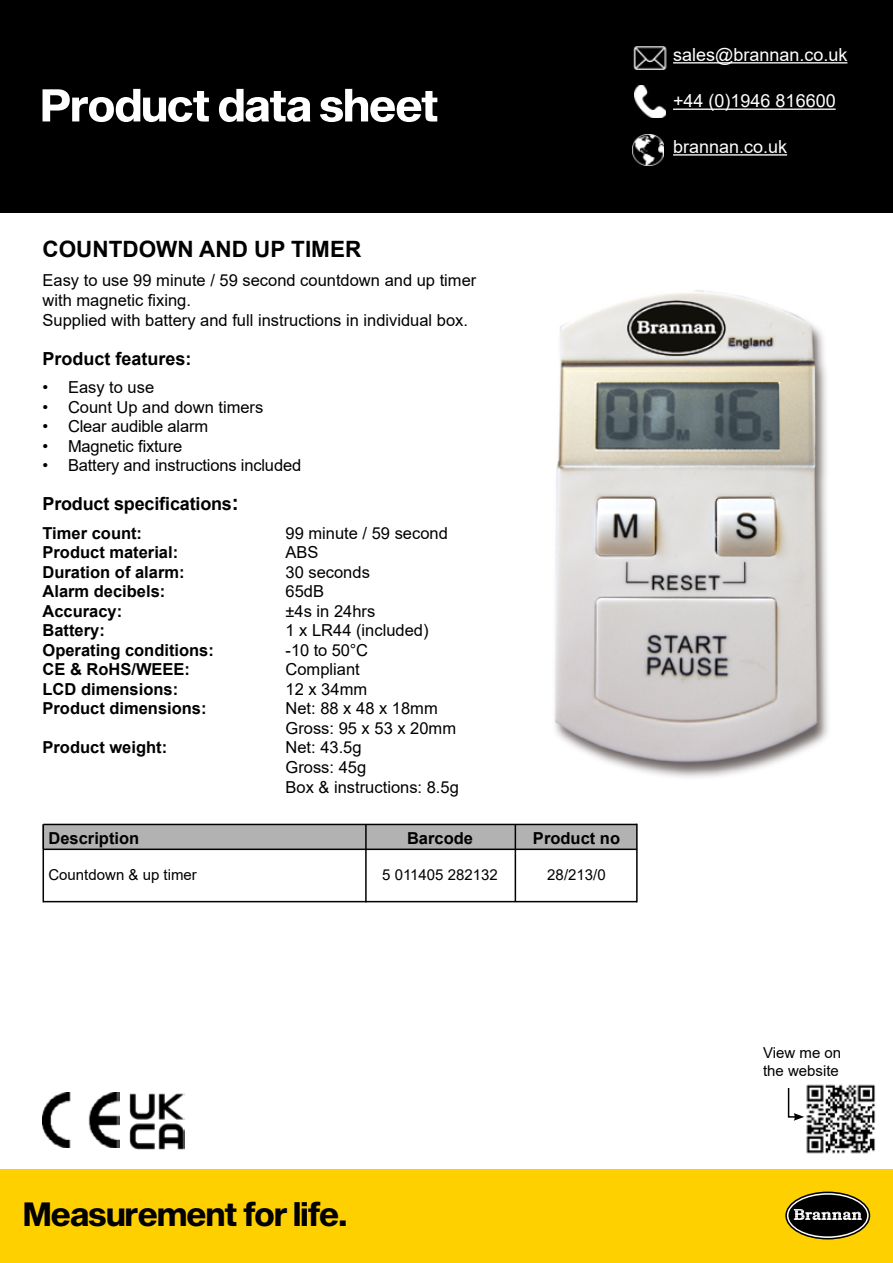
<style>
.page{position:relative;width:893px;height:1263px;background:#fff}
.page>*{position:absolute;margin:0;border:0;box-sizing:border-box;transform-origin:0 0}
.t1{font:33px "Sequel Sans Bold Disp";color:#000}
.t2{font:700 22.5px "Arial";color:#000}
.t3{font:18px "Arial";color:#fff}
.t4{font:700 18px "Arial";letter-spacing:-.01em;color:#000}
.t5{font:16.5px/19.5px "Arial";color:#000}
.t6{font:700 16.5px "Arial";color:#000}
.t7{font:15px/18px "Arial";color:#000}
.s1{font-size:21px}
</style>
<div class="page">
<div style="left:0;top:0;width:893px;height:213px;background:#000"></div>
<div style="left:0;top:1169px;width:893px;height:94px;background:#ffd000"></div>
<svg style="left:786px;top:1192px;width:83px;height:47px"></svg>
<div style="left:785px;top:1191px;width:85px;height:48px;border:2px solid #000;border-radius:50%"></div>
<div style="left:788px;top:1195px;width:79px;height:41px;background:#000;border-radius:50%"></div>
<svg style="left:794px;top:1209px;width:68px;height:11px"></svg>
<img style="left:633px;top:47px;width:34px;height:22px">
<hr style="left:673px;top:62px;width:174px;height:2px;background:#fff">
<img style="left:635px;top:86px;width:30px;height:32px">
<hr style="left:673px;top:109px;width:163px;height:1px;background:#fff">
<img style="left:633px;top:134px;width:31px;height:32px">
<hr style="left:673px;top:154px;width:114px;height:2px;background:#fff">
<svg style="left:43px;top:89px;width:394px;height:33px"></svg>
<img style="left:554px;top:290px;width:274px;height:488px">
<div style="left:43px;top:824px;width:594px;height:25px;background:#b3b2b2"></div>
<hr style="left:43px;top:824px;width:594px;height:1px;background:#000">
<hr style="left:43px;top:848px;width:594px;height:2px;background:#000">
<hr style="left:43px;top:824px;width:1px;height:78px;background:#000">
<hr style="left:365px;top:825px;width:2px;height:77px;background:#000">
<hr style="left:515px;top:824px;width:1px;height:78px;background:#000">
<hr style="left:636px;top:824px;width:2px;height:78px;background:#000">
<hr style="left:43px;top:901px;width:594px;height:1px;background:#000">
<img style="left:43px;top:1093px;width:76px;height:55px">
<img style="left:129px;top:1093px;width:56px;height:56px">
<img style="left:806px;top:1084px;width:69px;height:70px">
<svg style="left:787px;top:1088px;width:17px;height:33px"></svg>
<h2 class="t2" style="left:43px;top:233px;width:320px">COUNTDOWN AND UP TIMER</h2>
<p class="t5" style="left:43px;top:270px;width:435px">Easy to use 99 minute / 59 second countdown and up timer with magnetic fixing.<br>Supplied with battery and full instructions in individual box.</p>
<p class="t4" style="left:43px;top:346px;width:151px">Product features:</p>
<p class="t5" style="left:43px;top:378px;width:113px">• Easy to use</p>
<p class="t5" style="left:43px;top:397px;width:222px">• Count Up and down timers</p>
<p class="t5" style="left:43px;top:417px;width:167px">• Clear audible alarm</p>
<p class="t5" style="left:43px;top:436px;width:141px">• Magnetic fixture</p>
<p class="t5" style="left:43px;top:456px;width:260px">• Battery and instructions included</p>
<p class="t4" style="left:43px;top:491px;width:198px">Product specifications<span class="s1">:</span></p>
<p class="t6" style="left:43px;top:521px;width:101px">Timer count:</p>
<p class="t5" style="left:286px;top:523px;width:164px">99 minute / 59 second</p>
<p class="t6" style="left:43px;top:541px;width:137px">Product material:</p>
<p class="t5" style="left:286px;top:543px;width:35px">ABS</p>
<p class="t6" style="left:43px;top:560px;width:144px">Duration of alarm:</p>
<p class="t5" style="left:286px;top:562px;width:86px">30 seconds</p>
<p class="t6" style="left:43px;top:580px;width:124px">Alarm decibels:</p>
<p class="t5" style="left:286px;top:582px;width:40px">65dB</p>
<p class="t6" style="left:43px;top:599px;width:81px">Accuracy:</p>
<p class="t5" style="left:286px;top:601px;width:91px">±4s in 24hrs</p>
<p class="t6" style="left:43px;top:619px;width:64px">Battery:</p>
<p class="t5" style="left:286px;top:621px;width:145px">1 x LR44 (included)</p>
<p class="t6" style="left:43px;top:638px;width:173px">Operating conditions:</p>
<p class="t5" style="left:286px;top:640px;width:84px">-10 to 50°C</p>
<p class="t6" style="left:43px;top:658px;width:149px">CE &amp; RoHS/WEEE:</p>
<p class="t5" style="left:286px;top:660px;width:76px">Compliant</p>
<p class="t6" style="left:43px;top:677px;width:137px">LCD dimensions:</p>
<p class="t5" style="left:286px;top:679px;width:83px">12 x 34mm</p>
<p class="t6" style="left:43px;top:697px;width:166px">Product dimensions:</p>
<p class="t5" style="left:286px;top:699px;width:172px">Net: 88 x 48 x 18mm<br>Gross: 95 x 53 x 20mm</p>
<p class="t6" style="left:43px;top:736px;width:126px">Product weight:</p>
<p class="t5" style="left:286px;top:738px;width:175px">Net: 43.5g<br>Gross: 45g<br>Box &amp; instructions: 8.5g</p>
<p class="t6" style="left:48px;top:826px;width:92px">Description</p>
<p class="t6" style="left:407px;top:826px;width:68px">Barcode</p>
<p class="t6" style="left:533px;top:826px;width:89px">Product no</p>
<p class="t7" style="left:48px;top:866px;width:150px">Countdown &amp; up timer</p>
<p class="t7" style="left:382px;top:866px;width:117px">5 011405 282132</p>
<p class="t7" style="left:547px;top:866px;width:60px">28/213/0</p>
<p class="t3" style="left:673px;top:42px;width:176px">sales@brannan.co.uk</p>
<p class="t3" style="left:673px;top:89px;width:164px">+44 (0)1946 816600</p>
<p class="t3" style="left:673px;top:134px;width:116px">brannan.co.uk</p>
<h1 class="t1" style="left:24px;top:1191px;width:325px">Measurement for life.</h1>
<p class="t7" style="left:763px;top:1044px;width:80px">View me on the website</p>
</div>
